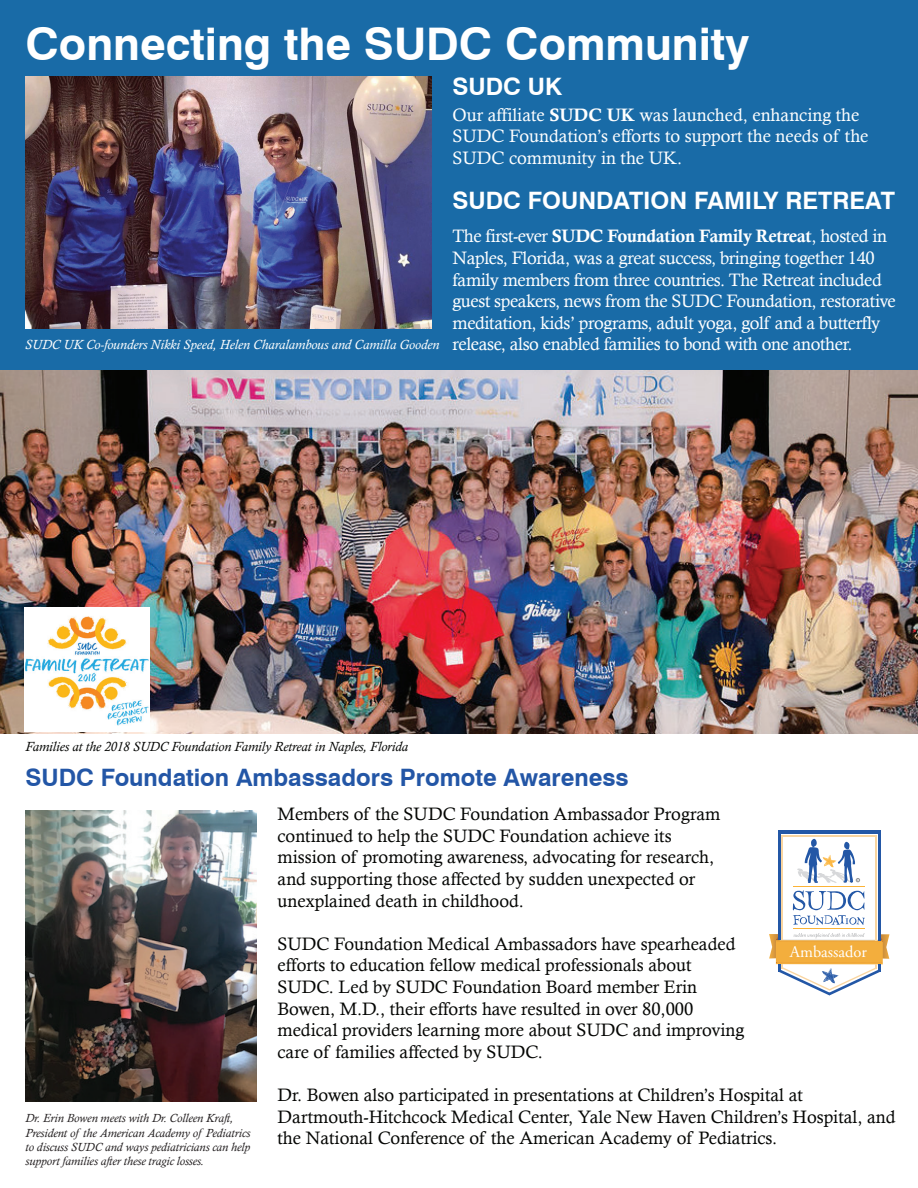
<style>
.page{position:relative;width:918px;height:1188px;background:#fff}
.page>*{position:absolute;margin:0;border:0;box-sizing:border-box;transform-origin:0 0}
.t1{font:700 45px "Swiss 721 BT";color:#fff}
.t2{font:700 24px "Swiss 721 BT";color:#2356a6}
.t3{font:700 24px "Swiss 721 BT";color:#fff}
.t4{font:18px/21.6px "Calisto";color:#040503}
.t5{font:18px/21.6px "Calisto";letter-spacing:-.02em;color:#fff}
.t6{font:18px/21.6px "Calisto";color:#fff}
.t7{font:18px "Calis MT Bol";letter-spacing:-.02em;color:#fff}
.t8{font:16.35px "Adobe Garamond Pro";color:#fff}
.t9{font:italic 13.5px "Calisto";color:#fff}
.t10{font:italic 13.5px "Calisto";color:#040503}
.t11{font:italic 12px/14.4px "Calisto";color:#231f20}
.t12{font:600 2.55px "Myriad Pro";color:#929497}
.s1{font-family:"Calis MT Bol"}
.s2{font-family:"Calisto"}
</style>
<div class="page">
<div style="left:0;top:0;width:918px;height:370px;background:#196ba7"></div>
<hr style="left:778px;top:830px;width:3px;height:110px;background:#2357a6">
<hr style="left:778px;top:830px;width:103px;height:4px;background:#2357a6">
<hr style="left:878px;top:830px;width:3px;height:110px;background:#2357a6">
<hr style="left:782px;top:836px;width:1px;height:104px;background:#f9d5a0">
<hr style="left:876px;top:836px;width:1px;height:104px;background:#f9d5a0">
<hr style="left:782px;top:835px;width:95px;height:2px;background:#f9d5a0">
<hr style="left:793px;top:886px;width:72px;height:1px;background:#fcb336">
<hr style="left:793px;top:928px;width:72px;height:1px;background:#fcb336">
<svg style="left:793px;top:890px;width:72px;height:35px"></svg>
<svg style="left:797px;top:839px;width:63px;height:44px"></svg>
<svg style="left:769px;top:933px;width:120px;height:62px"></svg>
<img style="left:26px;top:810px;width:230px;height:292px">
<img style="left:26px;top:77px;width:406px;height:252px">
<img style="left:0;top:370px;width:918px;height:363px">
<img style="left:25px;top:608px;width:124px;height:124px">
<h1 class="t1" style="left:26px;top:16px;width:725px">Connecting the SUDC Community</h1>
<h2 class="t3" style="left:453px;top:72px;width:111px">SUDC UK</h2>
<p class="t6" style="left:453px;top:104px;width:418px">Our affiliate <span class="s1">SUDC UK</span> was launched, enhancing the<br>SUDC Foundation’s efforts to support the needs of the<br>SUDC community in the UK.</p>
<p class="t9" style="left:25px;top:337px;width:416px">SUDC UK Co-founders Nikki Speed, Helen Charalambous and Camilla Gooden</p>
<h2 class="t3" style="left:453px;top:186px;width:444px">SUDC FOUNDATION FAMILY RETREAT</h2>
<p class="t7" style="left:453px;top:226px;width:436px"><span class="s2">The first-ever</span> SUDC Foundation Family Retreat<span class="s2">, hosted in</span></p>
<p class="t5" style="left:453px;top:247px;width:445px">Naples, Florida, was a great success, bringing together 140 family members from three countries. The Retreat included guest speakers, news from the SUDC Foundation, restorative meditation, kids’ programs, adult yoga, golf and a butterfly release, also enabled families to bond with one another.</p>
<p class="t10" style="left:26px;top:738px;width:384px">Families at the 2018 SUDC Foundation Family Retreat in Naples, Florida</p>
<h2 class="t2" style="left:26px;top:763px;width:605px">SUDC Foundation Ambassadors Promote Awareness</h2>
<p class="t11" style="left:26px;top:1111px;width:226px">Dr. Erin Bowen meets with Dr. Colleen Kraft, President of the American Academy of Pediatrics to discuss SUDC and ways pediatricians can help support families after these tragic losses.</p>
<p class="t4" style="left:278px;top:803px;width:444px">Members of the SUDC Foundation Ambassador Program continued to help the SUDC Foundation achieve its mission of promoting awareness, advocating for research, and supporting those affected by sudden unexpected or unexplained death in childhood.</p>
<p class="t4" style="left:278px;top:933px;width:468px">SUDC Foundation Medical Ambassadors have spearheaded efforts to education fellow medical professionals about SUDC. Led by SUDC Foundation Board member Erin Bowen, M.D., their efforts have resulted in over 80,000 medical providers learning more about SUDC and improving care of families affected by SUDC.</p>
<p class="t4" style="left:278px;top:1084px;width:620px">Dr. Bowen also participated in presentations at Children’s Hospital at<br>Dartmouth-Hitchcock Medical Center, Yale New Haven Children’s Hospital, and the National Conference of the American Academy of Pediatrics.</p>
<p class="t12" style="left:857px;top:878px;width:3px">R</p>
<p class="t8" style="left:790px;top:942px;width:79px">Ambassador</p>
</div>
